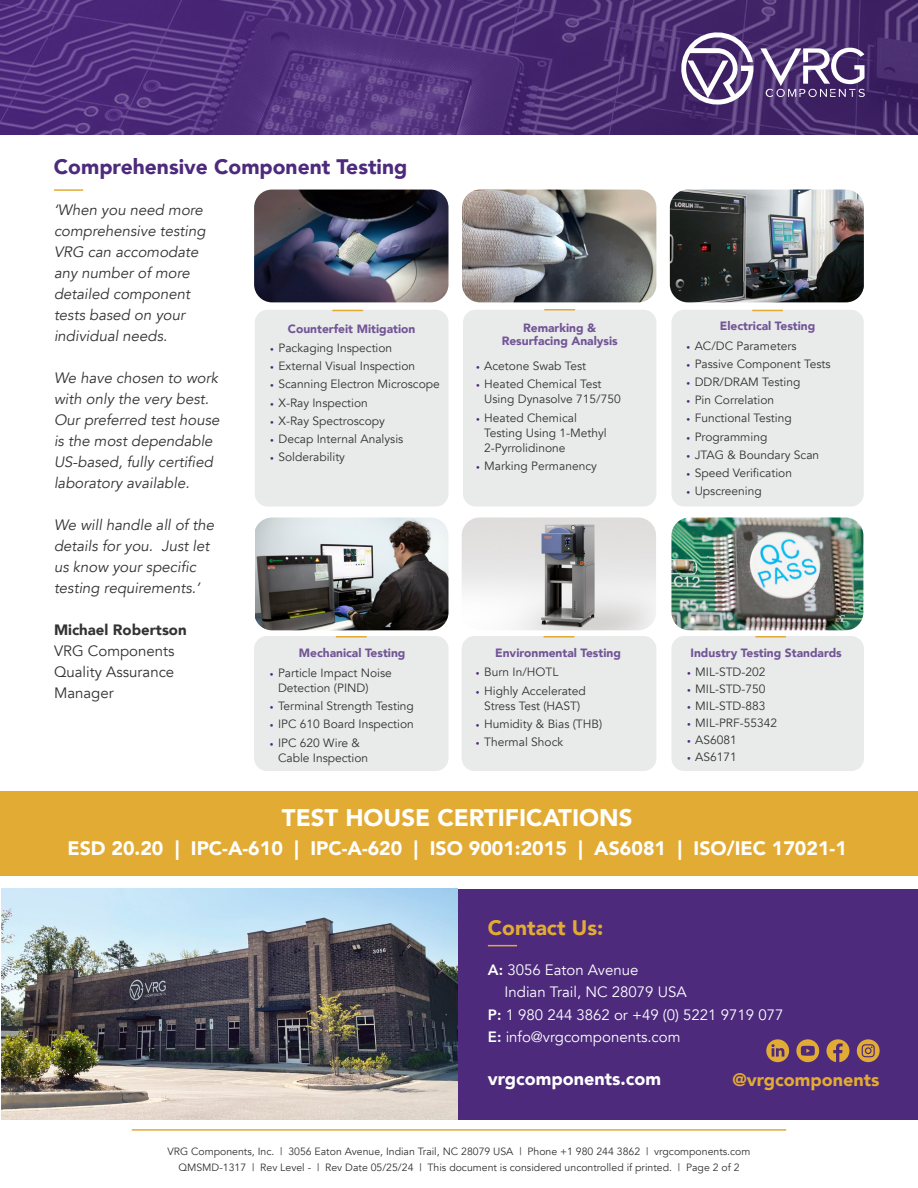
<style>
.page{position:relative;width:918px;height:1188px;background:#fff}
.page>*{position:absolute;margin:0;border:0;box-sizing:border-box;transform-origin:0 0}
.t1{font:900 24px "Avenir";color:#fff}
.t2{font:900 21px "Avenir";color:#4d2a7c}
.t3{font:900 21px "Avenir";color:#e2ab33}
.t4{font:900 19.5px "Avenir";color:#fff}
.t5{font:900 18px "Avenir";color:#fff}
.t6{font:900 18px "Avenir";color:#e2ab33}
.t7{font:italic 15px/21px "Avenir";color:#333}
.t8{font:15px "Avenir";color:#fff}
.t9{font:15px/21px "Avenir";color:#333}
.t10{font:900 15px "Avenir";color:#333}
.t11{font:12px/15px "Avenir";color:#333}
.t12{font:900 12px "Avenir";color:#715596}
.t13{font:10.5px/15.8px "Avenir";color:#333;text-align:center}
.s1{font-size:7.5px;color:#4d2a7c}
.s2{font-weight:800}
</style>
<div class="page">
<hr style="left:132px;top:1129px;width:654px;height:2px;background:#e2ab33">
<img style="left:0;top:0;width:918px;height:135px">
<svg style="left:760px;top:48px;width:105px;height:49px"></svg>
<svg style="left:678px;top:29px;width:75px;height:79px"></svg>
<div style="left:463px;top:310px;width:193px;height:197px;background:#e9eaea;border-radius:13px"></div>
<hr style="left:544px;top:309px;width:31px;height:1px;background:#e2ab33">
<div style="left:255px;top:310px;width:193px;height:197px;background:#e9eaea;border-radius:13px"></div>
<hr style="left:332px;top:310px;width:31px;height:1px;background:#e2ab33">
<div style="left:671px;top:310px;width:193px;height:197px;background:#e9eaea;border-radius:13px"></div>
<hr style="left:752px;top:310px;width:31px;height:1px;background:#e2ab33">
<div style="left:462px;top:636px;width:194px;height:135px;background:#e9eaea;border-radius:13px"></div>
<hr style="left:544px;top:636px;width:31px;height:2px;background:#e2ab33">
<hr style="left:54px;top:189px;width:29px;height:2px;background:#e2ab33">
<div style="left:254px;top:636px;width:194px;height:135px;background:#e9eaea;border-radius:13px"></div>
<hr style="left:336px;top:636px;width:31px;height:2px;background:#e2ab33">
<div style="left:671px;top:636px;width:193px;height:135px;background:#e9eaea;border-radius:13px"></div>
<hr style="left:755px;top:636px;width:31px;height:2px;background:#e2ab33">
<img style="left:255px;top:518px;width:193px;height:112px">
<img style="left:462px;top:518px;width:194px;height:112px">
<img style="left:254px;top:190px;width:194px;height:112px">
<img style="left:462px;top:190px;width:194px;height:112px">
<img style="left:670px;top:190px;width:194px;height:112px">
<div style="left:0;top:791px;width:918px;height:84px;background:#e2ab33"></div>
<img style="left:671px;top:518px;width:192px;height:112px">
<div style="left:420px;top:889px;width:498px;height:231px;background:#4d2a7c"></div>
<img style="left:2px;top:889px;width:455px;height:231px">
<svg style="left:826px;top:1039px;width:23px;height:23px"></svg>
<svg style="left:766px;top:1039px;width:23px;height:23px"></svg>
<svg style="left:857px;top:1039px;width:23px;height:23px"></svg>
<svg style="left:796px;top:1039px;width:23px;height:23px"></svg>
<svg style="left:488px;top:945px;width:29px;height:1px"></svg>
<p class="t2" style="left:54px;top:149px;width:355px">Comprehensive Component Testing</p>
<p class="t7" style="left:54px;top:200px;width:153px">‘When you need more comprehensive testing<br>VRG can accomodate any number of more detailed component tests based on your individual needs.</p>
<p class="t7" style="left:54px;top:368px;width:167px">We have chosen to work with only the very best.<br>Our preferred test house is the most dependable<br>US-based, fully certified laboratory available.</p>
<p class="t7" style="left:54px;top:515px;width:162px">We will handle all of the details for you. Just let us know your specific testing requirements.’</p>
<p class="t10" style="left:54px;top:617px;width:134px">Michael Robertson</p>
<p class="t9" style="left:54px;top:641px;width:122px">VRG Components</p>
<p class="t9" style="left:54px;top:662px;width:122px">Quality Assurance<br>Manager</p>
<p class="t12" style="left:288px;top:318px;width:129px">Counterfeit Mitigation</p>
<p class="t11" style="left:270px;top:340px;width:124px"><span class="s1">•</span> Packaging Inspection</p>
<p class="t11" style="left:270px;top:359px;width:146px"><span class="s1">•</span> External Visual Inspection</p>
<p class="t11" style="left:270px;top:377px;width:171px"><span class="s1">•</span> Scanning Electron Microscope</p>
<p class="t11" style="left:270px;top:395px;width:99px"><span class="s1">•</span> X-Ray Inspection</p>
<p class="t11" style="left:270px;top:413px;width:116px"><span class="s1">•</span> X-Ray Spectroscopy</p>
<p class="t11" style="left:270px;top:432px;width:135px"><span class="s1">•</span> Decap Internal Analysis</p>
<p class="t11" style="left:270px;top:450px;width:76px"><span class="s1">•</span> Solderability</p>
<p class="t12" style="left:299px;top:642px;width:108px">Mechanical Testing</p>
<p class="t11" style="left:278px;top:666px;width:115px;text-indent:-8px"><span class="s1">•</span> Particle Impact Noise<br>Detection (PIND)</p>
<p class="t11" style="left:270px;top:699px;width:146px"><span class="s1">•</span> Terminal Strength Testing</p>
<p class="t11" style="left:270px;top:717px;width:146px"><span class="s1">•</span> IPC 610 Board Inspection</p>
<p class="t11" style="left:278px;top:735px;width:92px;text-indent:-8px"><span class="s1">•</span> IPC 620 Wire &amp;<br>Cable Inspection</p>
<p class="t12" style="left:523px;top:317px;width:75px">Remarking &amp;</p>
<p class="t12" style="left:502px;top:331px;width:118px">Resurfacing Analysis</p>
<p class="t11" style="left:476px;top:359px;width:112px"><span class="s1">•</span> Acetone Swab Test</p>
<p class="t11" style="left:484px;top:377px;width:138px;text-indent:-8px"><span class="s1">•</span> Heated Chemical Test<br>Using Dynasolve 715/750</p>
<p class="t11" style="left:484px;top:410px;width:124px;text-indent:-8px"><span class="s1">•</span> Heated Chemical<br>Testing Using 1-Methyl<br>2-Pyrrolidinone</p>
<p class="t11" style="left:476px;top:459px;width:122px"><span class="s1">•</span> Marking Permanency</p>
<p class="t12" style="left:495px;top:642px;width:127px">Environmental Testing</p>
<p class="t11" style="left:476px;top:665px;width:84px"><span class="s1">•</span> Burn In/HOTL</p>
<p class="t11" style="left:476px;top:683px;width:111px;text-align:center"><span class="s1">•</span> Highly Accelerated<br>Stress Test (HAST)</p>
<p class="t11" style="left:476px;top:717px;width:128px"><span class="s1">•</span> Humidity &amp; Bias (THB)</p>
<p class="t11" style="left:476px;top:735px;width:89px"><span class="s1">•</span> Thermal Shock</p>
<p class="t12" style="left:720px;top:316px;width:97px">Electrical Testing</p>
<p class="t11" style="left:687px;top:338px;width:111px"><span class="s1">•</span> AC/DC Parameters</p>
<p class="t11" style="left:687px;top:356px;width:146px"><span class="s1">•</span> Passive Component Tests</p>
<p class="t11" style="left:687px;top:375px;width:115px"><span class="s1">•</span> DDR/DRAM Testing</p>
<p class="t11" style="left:687px;top:393px;width:89px"><span class="s1">•</span> Pin Correlation</p>
<p class="t11" style="left:687px;top:411px;width:107px"><span class="s1">•</span> Functional Testing</p>
<p class="t11" style="left:687px;top:429px;width:82px"><span class="s1">•</span> Programming</p>
<p class="t11" style="left:687px;top:448px;width:134px"><span class="s1">•</span> JTAG &amp; Boundary Scan</p>
<p class="t11" style="left:687px;top:466px;width:107px"><span class="s1">•</span> Speed Verification</p>
<p class="t11" style="left:687px;top:484px;width:77px"><span class="s1">•</span> Upscreening</p>
<p class="t12" style="left:691px;top:642px;width:153px">Industry Testing Standards</p>
<p class="t11" style="left:687px;top:664px;width:80px"><span class="s1">•</span> MIL-STD-202</p>
<p class="t11" style="left:687px;top:681px;width:80px"><span class="s1">•</span> MIL-STD-750</p>
<p class="t11" style="left:687px;top:698px;width:80px"><span class="s1">•</span> MIL-STD-883</p>
<p class="t11" style="left:687px;top:716px;width:92px"><span class="s1">•</span> MIL-PRF-55342</p>
<p class="t11" style="left:687px;top:733px;width:51px"><span class="s1">•</span> AS6081</p>
<p class="t11" style="left:687px;top:750px;width:51px"><span class="s1">•</span> AS6171</p>
<p class="t1" style="left:282px;top:797px;width:352px">TEST HOUSE CERTIFICATIONS</p>
<p class="t4" style="left:67px;top:832px;width:781px">ESD 20.20 | IPC-A-610 | IPC-A-620 | ISO 9001:2015 | AS6081 | ISO/IEC 17021-1</p>
<p class="t3" style="left:488px;top:910px;width:117px">Contact Us:</p>
<p class="t8" style="left:488px;top:961px;width:152px"><span class="s2">A:</span> 3056 Eaton Avenue</p>
<p class="t8" style="left:505px;top:983px;width:184px">Indian Trail, NC 28079 USA</p>
<p class="t8" style="left:488px;top:1006px;width:297px"><span class="s2">P:</span> 1 980 244 3862 or +49 (0) 5221 9719 077</p>
<p class="t8" style="left:488px;top:1028px;width:194px"><span class="s2">E:</span> info@vrgcomponents.com</p>
<p class="t5" style="left:488px;top:1064px;width:175px">vrgcomponents.com</p>
<p class="t6" style="left:732px;top:1064px;width:149px">@vrgcomponents</p>
<p class="t13" style="left:168px;top:1144px;width:584px">VRG Components, Inc. | 3056 Eaton Avenue, Indian Trail, NC 28079 USA | Phone +1 980 244 3862 | vrgcomponents.com<br>QMSMD-1317 | Rev Level - | Rev Date 05/25/24 | This document is considered uncontrolled if printed. | Page 2 of 2</p>
</div>
